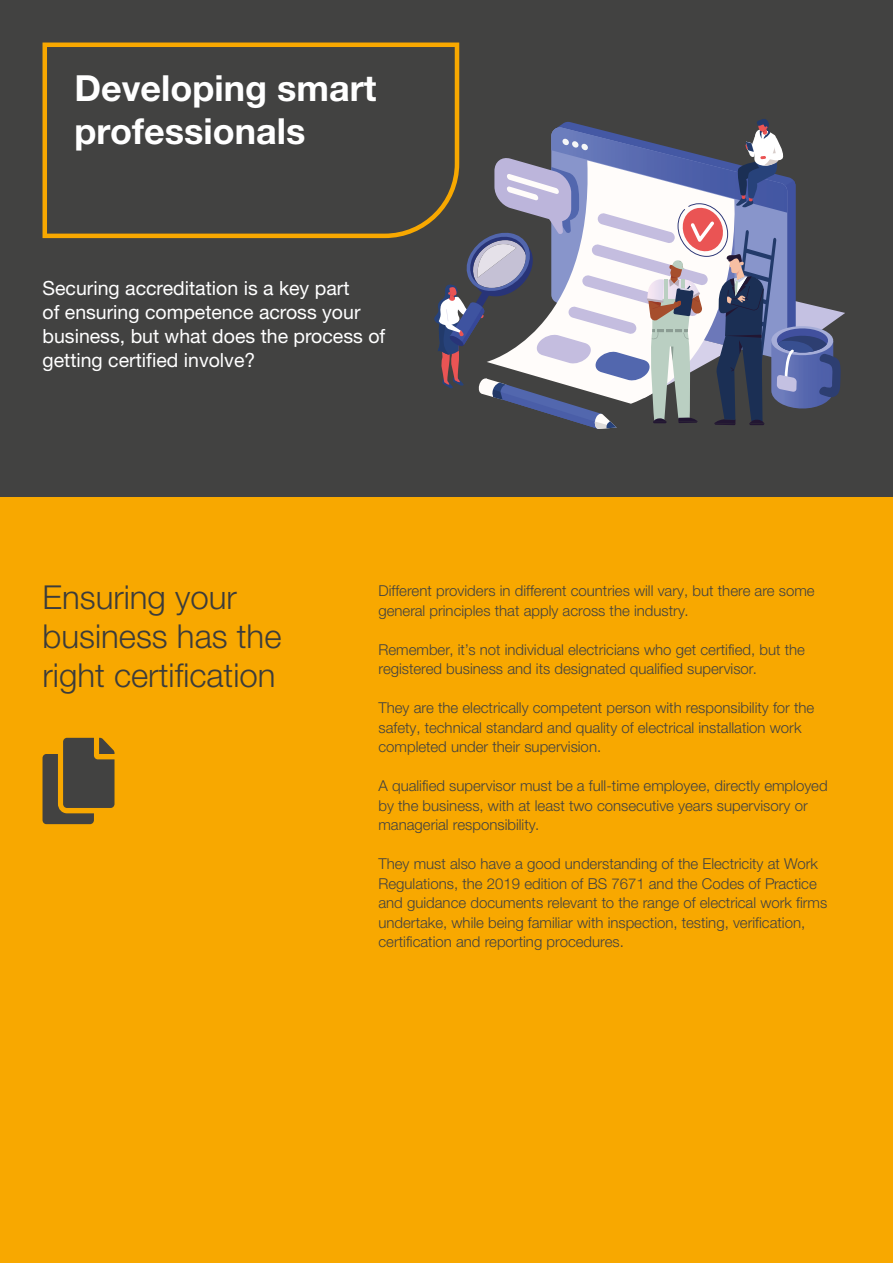
<style>
.page{position:relative;width:893px;height:1263px;background:#fff}
.page>*{position:absolute;margin:0;border:0;box-sizing:border-box;transform-origin:0 0}
.t1{font:700 36px/43.5px "Helvetica Neue LTW1 G";color:#fff}
.t2{font:300 33px/39px "Helvetica Neue LTW1 G";color:#3c3c3b}
.t3{font:19.5px/24px "Helvetica Neue LTW1 G";color:#fff}
.t4{font:300 15px/19.5px "Helvetica Neue LTW1 G";color:#424241}
</style>
<div class="page">
<div style="left:0;top:0;width:893px;height:497px;background:#424241"></div>
<svg style="left:42px;top:42px;width:418px;height:197px"></svg>
<div style="left:0;top:497px;width:893px;height:766px;background:#f8a800"></div>
<svg style="left:43px;top:738px;width:72px;height:86px"></svg>
<svg style="left:431px;top:119px;width:414px;height:310px"></svg>
<h1 class="t1" style="left:74px;top:66px;width:304px">Developing smart professionals</h1>
<h3 class="t3" style="left:43px;top:275px;width:344px">Securing accreditation is a key part<br>of ensuring competence across your business, but what does the process of getting certified involve?</h3>
<h2 class="t2" style="left:43px;top:578px;width:240px">Ensuring your business has the right certification</h2>
<p class="t4" style="left:378px;top:581px;width:438px">Different providers in different countries will vary, but there are some general principles that apply across the industry.</p>
<p class="t4" style="left:378px;top:639px;width:428px">Remember, it’s not individual electricians who get certified, but the registered business and its designated qualified supervisor.</p>
<p class="t4" style="left:378px;top:698px;width:437px">They are the electrically competent person with responsibility for the safety, technical standard and quality of electrical installation work completed under their supervision.</p>
<p class="t4" style="left:378px;top:776px;width:451px">A qualified supervisor must be a full-time employee, directly employed by the business, with at least two consecutive years supervisory or managerial responsibility.</p>
<p class="t4" style="left:378px;top:854px;width:450px">They must also have a good understanding of the Electricity at Work Regulations, the 2019 edition of BS 7671 and the Codes of Practice and guidance documents relevant to the range of electrical work firms undertake, while being familiar with inspection, testing, verification, certification and reporting procedures.</p>
</div>
